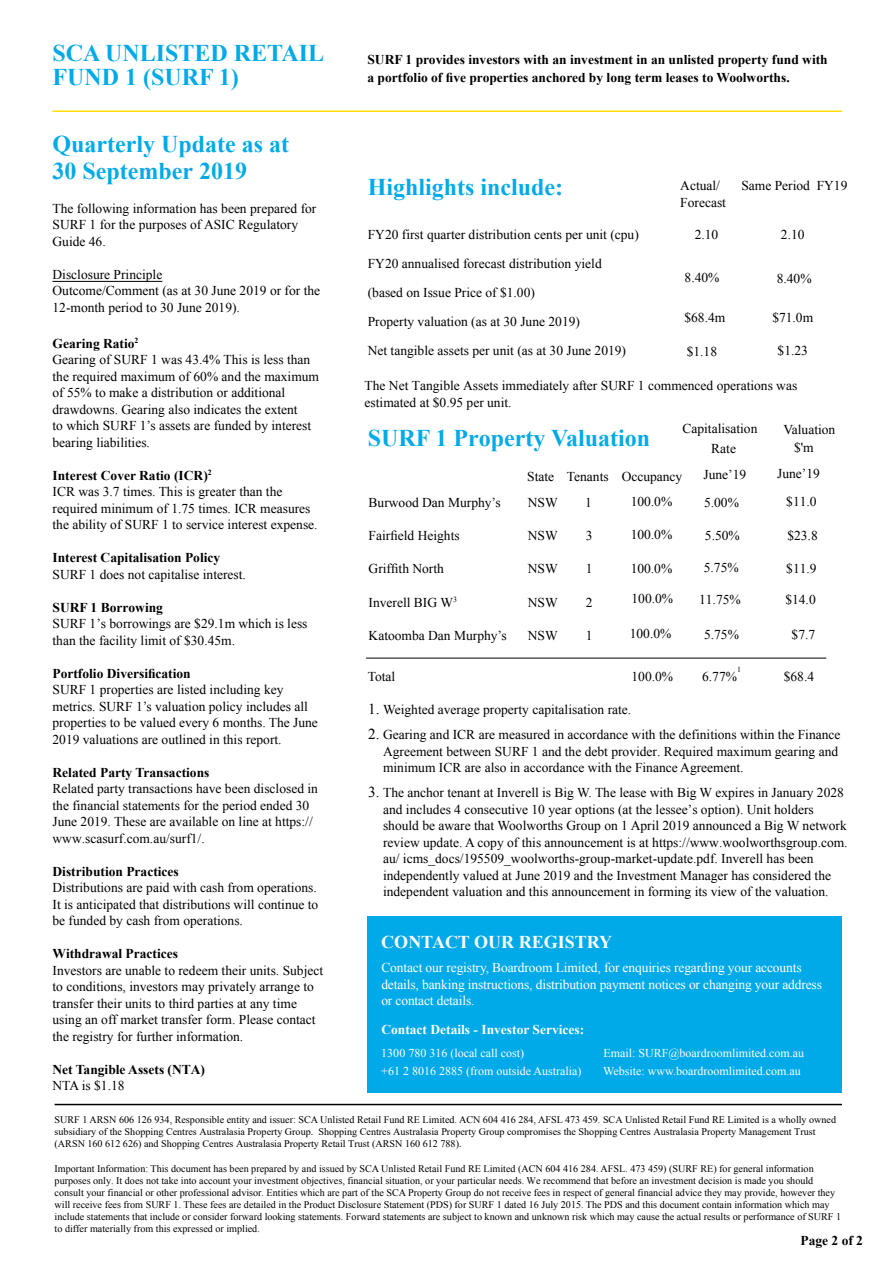
<style>
.page{position:relative;width:893px;height:1263px;background:#fff}
.page>*{position:absolute;margin:0;border:0;box-sizing:border-box;transform-origin:0 0}
.t1{font:700 24px/24px "Times New Roman";color:#00aae8}
.t2{font:700 18px "Times New Roman";color:#fff}
.t3{font:13.5px/16.5px "Times New Roman";color:#000}
.t4{font:700 13.5px/18px "Times New Roman";color:#000}
.t5{font:13.5px/16.2px "Times New Roman";letter-spacing:-.01em;color:#fff}
.t6{font:700 13.5px "Times New Roman";color:#fff}
.t7{font:12px "Times New Roman";color:#fff}
.t8{font:10.2px/12.1px "Times New Roman";color:#000}
.t9{font:7.8px "Times New Roman";color:#000}
.s1{font-weight:700}
.s2{font-size:15.15px}
</style>
<div class="page">
<div style="left:368px;top:916px;width:474px;height:176px;background:#00aae8"></div>
<hr style="left:52px;top:281px;width:110px;height:1px;background:#000">
<hr style="left:52px;top:110px;width:790px;height:2px;background:#ffde00">
<hr style="left:55px;top:1104px;width:787px;height:1px;background:#000">
<hr style="left:366px;top:658px;width:460px;height:1px;background:#000">
<h1 class="t1" style="left:52px;top:40px;width:273px">SCA UNLISTED RETAIL<br>FUND 1 (SURF 1)</h1>
<h1 class="t1" style="left:52px;top:130px;width:238px;line-height:27px">Quarterly Update as at<br>30 September 2019</h1>
<p class="t3" style="left:52px;top:200px;width:265px">The following information has been prepared for<br>SURF 1 for the purposes of ASIC Regulatory<br>Guide 46.</p>
<p class="t3" style="left:52px;top:266px;width:269px">Disclosure Principle<br>Outcome/Comment (as at 30 June 2019 or for the<br>12-month period to 30 June 2019).</p>
<p class="t3" style="left:52px;top:335px;width:268px"><span class="s1">Gearing Ratio</span><sup>2<br></sup>Gearing of SURF 1 was 43.4% This is less than the required maximum of 60% and the maximum of 55% to make a distribution or additional drawdowns. Gearing also indicates the extent<br>to which SURF 1’s assets are funded by interest bearing liabilities.</p>
<p class="t3" style="left:52px;top:467px;width:267px"><span class="s1">Interest Cover Ratio (ICR)</span><sup>2<br></sup>ICR was 3.7 times. This is greater than the required minimum of 1.75 times. ICR measures the ability of SURF 1 to service interest expense.</p>
<p class="t4" style="left:52px;top:548px;width:169px">Interest Capitalisation Policy</p>
<p class="t3" style="left:52px;top:566px;width:195px">SURF 1 does not capitalise interest.</p>
<p class="t4" style="left:52px;top:598px;width:112px">SURF 1 Borrowing</p>
<p class="t3" style="left:52px;top:615px;width:257px">SURF 1’s borrowings are $29.1m which is less than the facility limit of $30.45m.</p>
<p class="t4" style="left:52px;top:664px;width:140px">Portfolio Diversification</p>
<p class="t3" style="left:52px;top:681px;width:267px">SURF 1 properties are listed including key metrics. SURF 1’s valuation policy includes all properties to be valued every 6 months. The June 2019 valuations are outlined in this report.</p>
<p class="t4" style="left:52px;top:763px;width:158px">Related Party Transactions</p>
<p class="t3" style="left:52px;top:780px;width:267px">Related party transactions have been disclosed in the financial statements for the period ended 30<br>June 2019. These are available on line at https:// www.scasurf.com.au/surf1/.</p>
<p class="t4" style="left:52px;top:862px;width:128px">Distribution Practices</p>
<p class="t3" style="left:52px;top:879px;width:267px;text-align:justify">Distributions are paid with cash from operations.<br>It is anticipated that distributions will continue to be funded by cash from operations.</p>
<p class="t4" style="left:52px;top:944px;width:127px">Withdrawal Practices</p>
<p class="t3" style="left:52px;top:961px;width:272px">Investors are unable to redeem their units. Subject to conditions, investors may privately arrange to transfer their units to third parties at any time using an off market transfer form. Please contact the registry for further information.</p>
<p class="t4" style="left:52px;top:1060px;width:154px">Net Tangible Assets (NTA)</p>
<p class="t3" style="left:52px;top:1077px;width:74px">NTA is $1.18</p>
<p class="t4" style="left:367px;top:51px;width:462px">SURF 1 provides investors with an investment in an unlisted property fund with a portfolio of five properties anchored by long term leases to Woolworths.</p>
<h1 class="t1" style="left:368px;top:174px;width:197px">Highlights include:</h1>
<p class="t3" style="left:368px;top:220px;width:273px;line-height:29px">FY20 first quarter distribution cents per unit (cpu)<br>FY20 annualised forecast distribution yield (based on Issue Price of $1.00)<br>Property valuation (as at 30 June 2019)<br>Net tangible assets per unit (as at 30 June 2019)</p>
<p class="t3" style="left:680px;top:177px;width:47px">Actual/<br>Forecast</p>
<p class="t3" style="left:695px;top:226px;width:25px">2.10</p>
<p class="t3" style="left:685px;top:269px;width:36px">8.40%</p>
<p class="t3" style="left:684px;top:309px;width:42px">$68.4m</p>
<p class="t3" style="left:687px;top:343px;width:32px">$1.18</p>
<p class="t3" style="left:741px;top:177px;width:108px">Same Period FY19</p>
<p class="t3" style="left:781px;top:226px;width:25px">2.10</p>
<p class="t3" style="left:777px;top:270px;width:36px">8.40%</p>
<p class="t3" style="left:772px;top:309px;width:42px">$71.0m</p>
<p class="t3" style="left:778px;top:342px;width:32px">$1.23</p>
<p class="t3" style="left:365px;top:377px;width:434px">The Net Tangible Assets immediately after SURF 1 commenced operations was estimated at $0.95 per unit.</p>
<p class="t3" style="left:682px;top:420px;width:77px">Capitalisation</p>
<h1 class="t1" style="left:368px;top:425px;width:284px">SURF 1 Property Valuation</h1>
<p class="t3" style="left:703px;top:435px;width:44px;line-height:26.2px;text-align:center">Rate<br>June’19</p>
<p class="t3" style="left:527px;top:468px;width:157px">State Tenants Occupancy</p>
<p class="t3" style="left:369px;top:494px;width:133px">Burwood Dan Murphy’s</p>
<p class="t3" style="left:369px;top:527px;width:93px">Fairfield Heights</p>
<p class="t3" style="left:369px;top:560px;width:77px">Griffith North</p>
<p class="t3" style="left:369px;top:594px;width:90px">Inverell BIG W<sup>3</sup></p>
<p class="t3" style="left:369px;top:627px;width:139px">Katoomba Dan Murphy’s</p>
<p class="t3" style="left:368px;top:668px;width:29px">Total</p>
<p class="t3" style="left:528px;top:494px;width:31px">NSW</p>
<p class="t3" style="left:528px;top:527px;width:31px">NSW</p>
<p class="t3" style="left:528px;top:560px;width:31px">NSW</p>
<p class="t3" style="left:528px;top:594px;width:31px">NSW</p>
<p class="t3" style="left:528px;top:627px;width:31px">NSW</p>
<p class="t3" style="left:585px;top:494px;width:8px">1</p>
<p class="t3" style="left:586px;top:527px;width:8px">3</p>
<p class="t3" style="left:586px;top:560px;width:8px">1</p>
<p class="t3" style="left:586px;top:593px;width:8px">2</p>
<p class="t3" style="left:586px;top:627px;width:8px">1</p>
<p class="t3" style="left:631px;top:493px;width:43px">100.0%</p>
<p class="t3" style="left:631px;top:526px;width:43px">100.0%</p>
<p class="t3" style="left:631px;top:560px;width:43px">100.0%</p>
<p class="t3" style="left:631px;top:590px;width:43px">100.0%</p>
<p class="t3" style="left:630px;top:625px;width:43px">100.0%</p>
<p class="t3" style="left:631px;top:668px;width:43px">100.0%</p>
<p class="t3" style="left:704px;top:494px;width:36px">5.00%</p>
<p class="t3" style="left:705px;top:527px;width:36px">5.50%</p>
<p class="t3" style="left:704px;top:559px;width:36px">5.75%</p>
<p class="t3" style="left:699px;top:591px;width:43px">11.75%</p>
<p class="t3" style="left:704px;top:626px;width:36px">5.75%</p>
<p class="t3" style="left:702px;top:668px;width:36px">6.77%</p>
<p class="t9" style="left:737px;top:664px;width:5px">1</p>
<p class="t3" style="left:784px;top:421px;width:53px">Valuation</p>
<p class="t3" style="left:794px;top:439px;width:21px">$'m</p>
<p class="t3" style="left:777px;top:465px;width:44px">June’19</p>
<p class="t3" style="left:786px;top:493px;width:32px">$11.0</p>
<p class="t3" style="left:787px;top:527px;width:32px">$23.8</p>
<p class="t3" style="left:786px;top:559px;width:32px">$11.9</p>
<p class="t3" style="left:785px;top:591px;width:32px">$14.0</p>
<p class="t3" style="left:792px;top:626px;width:25px">$7.7</p>
<p class="t3" style="left:784px;top:667px;width:32px">$68.4</p>
<p class="t3" style="left:368px;top:701px;width:265px"><span class="s2">1.</span> Weighted average property capitalisation rate.</p>
<p class="t3" style="left:383px;top:726px;width:459px;text-indent:-15px"><span class="s2">2.</span> Gearing and ICR are measured in accordance with the definitions within the Finance<br>Agreement between SURF 1 and the debt provider. Required maximum gearing and minimum ICR are also in accordance with the Finance Agreement.</p>
<p class="t3" style="left:383px;top:784px;width:466px;text-indent:-15px"><span class="s2">3.</span> The anchor tenant at Inverell is Big W. The lease with Big W expires in January 2028 and includes 4 consecutive 10 year options (at the lessee’s option). Unit holders should be aware that Woolworths Group on 1 April 2019 announced a Big W network review update. A copy of this announcement is at https://www.woolworthsgroup.com. au/ icms_docs/195509_woolworths-group-market-update.pdf. Inverell has been independently valued at June 2019 and the Investment Manager has considered the independent valuation and this announcement in forming its view of the valuation.</p>
<h2 class="t2" style="left:381px;top:930px;width:232px">CONTACT OUR REGISTRY</h2>
<p class="t5" style="left:381px;top:959px;width:442px">Contact our registry, Boardroom Limited, for enquiries regarding your accounts details, banking instructions, distribution payment notices or changing your address or contact details.</p>
<p class="t6" style="left:381px;top:1020px;width:204px">Contact Details - Investor Services:</p>
<p class="t7" style="left:381px;top:1044px;width:144px">1300 780 316 (local call cost)</p>
<p class="t7" style="left:603px;top:1044px;width:202px">Email: SURF@boardroomlimited.com.au</p>
<p class="t7" style="left:381px;top:1063px;width:202px">+61 2 8016 2885 (from outside Australia)</p>
<p class="t7" style="left:603px;top:1063px;width:199px">Website: www.boardroomlimited.com.au</p>
<p class="t8" style="left:55px;top:1113px;width:783px">SURF 1 ARSN 606 126 934, Responsible entity and issuer: SCA Unlisted Retail Fund RE Limited. ACN 604 416 284, AFSL 473 459. SCA Unlisted Retail Fund RE Limited is a wholly owned subsidiary of the Shopping Centres Australasia Property Group. Shopping Centres Australasia Property Group compromises the Shopping Centres Australasia Property Management Trust (ARSN 160 612 626) and Shopping Centres Australasia Property Retail Trust (ARSN 160 612 788).</p>
<p class="t8" style="left:55px;top:1162px;width:788px">Important Information: This document has been prepared by and issued by SCA Unlisted Retail Fund RE Limited (ACN 604 416 284. AFSL. 473 459) (SURF RE) for general information purposes only. It does not take into account your investment objectives, financial situation, or your particular needs. We recommend that before an investment decision is made you should consult your financial or other professional advisor. Entities which are part of the SCA Property Group do not receive fees in respect of general financial advice they may provide, however they will receive fees from SURF 1. These fees are detailed in the Product Disclosure Statement (PDS) for SURF 1 dated 16 July 2015. The PDS and this document contain information which may include statements that include or consider forward looking statements. Forward statements are subject to known and unknown risk which may cause the actual results or performance of SURF 1 to differ materially from this expressed or implied.</p>
<p class="t4" style="left:800px;top:1231px;width:64px">Page 2 of 2</p>
</div>
